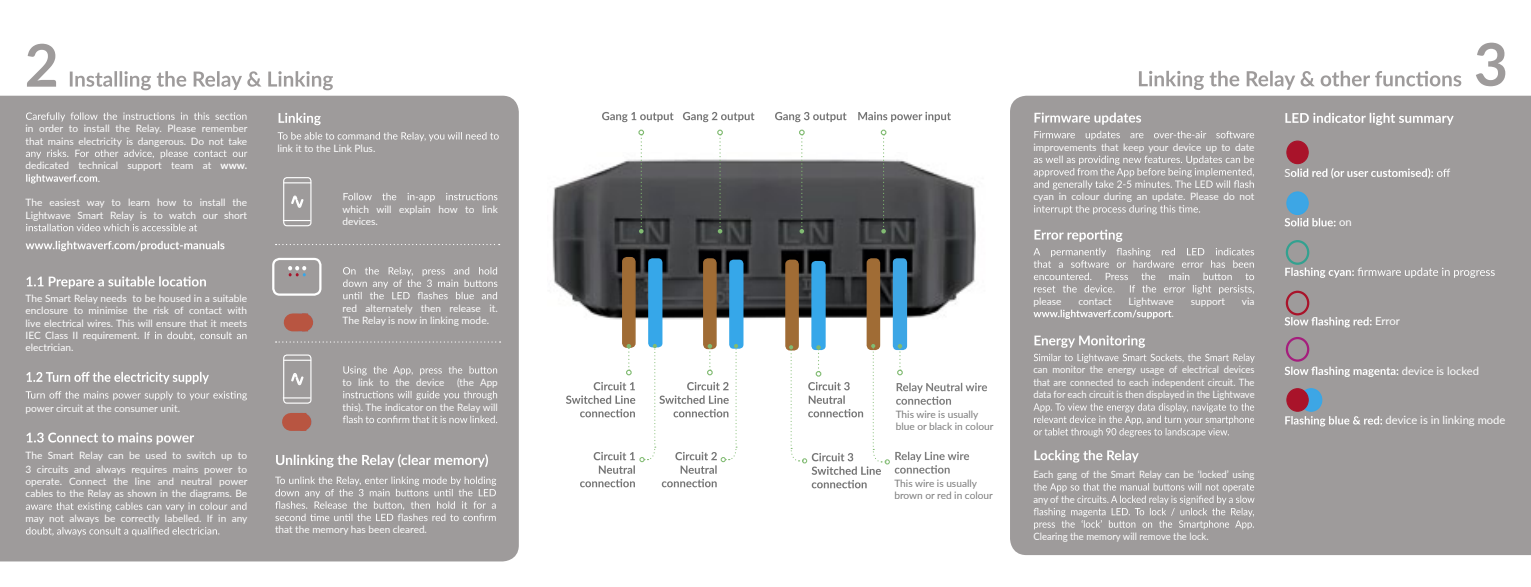
<style>
.page{position:relative;width:1531px;height:587px;background:#fff}
.page>*{position:absolute;margin:0;border:0;box-sizing:border-box;transform-origin:0 0}
.t1{font:700 58.95px "Lato";color:#9e9b9b}
.t2{font:700 58.73px "Lato";color:#9e9b9b}
.t3{font:11.25px "Lato";color:#fff}
.t4{font:10.12px/12.4px "Lato";color:#fff}
.t5{font:10.12px/12.4px "Lato";color:#fff;text-align:justify;scale:.93 1}
.t6{font:10.12px "Lato";color:#fff;scale:.94 1}
.t7{font:10.12px/12.2px "Lato";color:#7c7c7c}
.s1{font-weight:700}
</style>
<div class="page">
<div style="left:1010px;top:96px;width:521px;height:459px;background:#9e9b9b"></div>
<div style="left:0;top:96px;width:519px;height:465px;background:#9e9b9b"></div>
<svg style="left:70px;top:71px;width:263px;height:19px"></svg>
<svg style="left:26px;top:112px;width:220px;height:9px;background:#b1aeae"></svg>
<svg style="left:26px;top:149px;width:221px;height:10px;background:#aeabab"></svg>
<svg style="left:26px;top:174px;width:71px;height:9px"></svg>
<svg style="left:26px;top:224px;width:171px;height:7px"></svg>
<svg style="left:26px;top:241px;width:198px;height:10px;background:#b9b7b7"></svg>
<svg style="left:26px;top:276px;width:180px;height:13px;background:#b7b5b5"></svg>
<svg style="left:145px;top:331px;width:101px;height:9px"></svg>
<svg style="left:26px;top:372px;width:183px;height:12px"></svg>
<svg style="left:26px;top:391px;width:221px;height:9px;background:#b1afaf"></svg>
<svg style="left:26px;top:432px;width:168px;height:13px;background:#b5b3b3"></svg>
<svg style="left:26px;top:502px;width:220px;height:9px;background:#b1aeae"></svg>
<svg style="left:26px;top:527px;width:193px;height:9px;background:#b2b0b0"></svg>
<svg style="left:1139px;top:71px;width:322px;height:19px"></svg>
<svg style="left:276px;top:454px;width:212px;height:13px"></svg>
<svg style="left:275px;top:476px;width:221px;height:45px;background:#adaaaa"></svg>
<svg style="left:1285px;top:113px;width:168px;height:12px"></svg>
<svg style="left:1291px;top:168px;width:159px;height:11px;background:#b6b4b4"></svg>
<svg style="left:1284px;top:218px;width:51px;height:8px"></svg>
<svg style="left:1285px;top:267px;width:209px;height:11px;background:#b3b0b0"></svg>
<svg style="left:1284px;top:317px;width:87px;height:10px"></svg>
<svg style="left:1284px;top:366px;width:114px;height:11px"></svg>
<svg style="left:1285px;top:416px;width:97px;height:10px"></svg>
<svg style="left:1034px;top:112px;width:107px;height:13px"></svg>
<svg style="left:1034px;top:131px;width:220px;height:9px;background:#afadad"></svg>
<svg style="left:1034px;top:156px;width:220px;height:34px;background:#aeacac"></svg>
<svg style="left:1034px;top:205px;width:166px;height:9px"></svg>
<svg style="left:1034px;top:229px;width:88px;height:13px"></svg>
<svg style="left:1033px;top:248px;width:221px;height:46px;background:#aba8a8"></svg>
<svg style="left:1033px;top:310px;width:138px;height:9px"></svg>
<svg style="left:1034px;top:335px;width:111px;height:13px"></svg>
<svg style="left:1034px;top:354px;width:220px;height:9px;background:#b2afaf"></svg>
<svg style="left:1033px;top:403px;width:221px;height:34px;background:#adabab"></svg>
<svg style="left:1034px;top:450px;width:105px;height:12px"></svg>
<svg style="left:1033px;top:483px;width:221px;height:46px;background:#aca9a9"></svg>
<svg style="left:343px;top:193px;width:154px;height:9px"></svg>
<svg style="left:343px;top:267px;width:154px;height:32px;background:#acaaaa"></svg>
<svg style="left:343px;top:366px;width:154px;height:9px"></svg>
<svg style="left:343px;top:391px;width:154px;height:9px"></svg>
<svg style="left:343px;top:415px;width:154px;height:8px"></svg>
<svg style="left:276px;top:244px;width:224px;height:1px"></svg>
<svg style="left:276px;top:341px;width:225px;height:1px"></svg>
<svg style="left:285px;top:182px;width:24px;height:1px"></svg>
<svg style="left:285px;top:220px;width:24px;height:1px"></svg>
<div style="left:283px;top:177px;width:28px;height:49px;border:1px solid #fff;border-radius:3px"></div>
<svg style="left:290px;top:193px;width:14px;height:17px"></svg>
<svg style="left:285px;top:360px;width:24px;height:1px"></svg>
<svg style="left:285px;top:397px;width:24px;height:1px"></svg>
<div style="left:283px;top:354px;width:28px;height:50px;border:1px solid #fff;border-radius:3px"></div>
<svg style="left:290px;top:370px;width:14px;height:17px"></svg>
<svg style="left:279px;top:113px;width:42px;height:12px"></svg>
<svg style="left:278px;top:132px;width:221px;height:9px;background:#b2afaf"></svg>
<svg style="left:602px;top:112px;width:71px;height:10px"></svg>
<svg style="left:683px;top:112px;width:71px;height:10px"></svg>
<svg style="left:775px;top:112px;width:71px;height:10px"></svg>
<svg style="left:858px;top:112px;width:93px;height:10px"></svg>
<div style="left:293px;top:313px;width:11px;height:18px;background:#b85541"></div>
<div style="left:302px;top:313px;width:6px;height:18px;background:#b85541"></div>
<div style="left:291px;top:413px;width:11px;height:18px;background:#b85541"></div>
<div style="left:300px;top:413px;width:6px;height:18px;background:#b85541"></div>
<img style="left:552px;top:159px;width:424px;height:167px">
<div style="left:867px;top:259px;width:12px;height:90px;background:#a06c35;border-radius:4px"></div>
<div style="left:866px;top:258px;width:14px;height:92px;border:2px solid #a06c35;border-radius:4px"></div>
<div style="left:623px;top:258px;width:12px;height:89px;background:#a06c35;border-radius:4px"></div>
<div style="left:622px;top:257px;width:14px;height:91px;border:2px solid #a06c35;border-radius:4px"></div>
<div style="left:704px;top:259px;width:12px;height:89px;background:#a06c35;border-radius:4px"></div>
<div style="left:703px;top:258px;width:14px;height:91px;border:2px solid #a06c35;border-radius:4px"></div>
<div style="left:786px;top:260px;width:12px;height:90px;background:#a06c35;border-radius:4px"></div>
<div style="left:785px;top:260px;width:14px;height:90px;border:2px solid #a06c35;border-radius:4px"></div>
<div style="left:893px;top:258px;width:14px;height:92px;background:#3da6e5;border-radius:4px"></div>
<div style="left:648px;top:258px;width:14px;height:89px;background:#36a7e9;border-radius:4px"></div>
<div style="left:729px;top:260px;width:14px;height:89px;background:#36a7e9;border-radius:4px"></div>
<div style="left:811px;top:261px;width:15px;height:89px;background:#36a7e9;border-radius:4px"></div>
<div style="left:272px;top:258px;width:49px;height:38px;border:2px solid #fff;border-radius:6px"></div>
<svg style="left:288px;top:266px;width:18px;height:10px"></svg>
<svg style="left:638px;top:130px;width:6px;height:103px"></svg>
<svg style="left:717px;top:130px;width:6px;height:103px"></svg>
<svg style="left:799px;top:130px;width:6px;height:103px"></svg>
<svg style="left:881px;top:130px;width:5px;height:103px"></svg>
<svg style="left:789px;top:344px;width:198px;height:144px"></svg>
<svg style="left:566px;top:344px;width:172px;height:143px"></svg>
<div style="left:1287px;top:141px;width:21px;height:23px;background:#a9132a;border-radius:50%"></div>
<div style="left:1286px;top:140px;width:23px;height:24px;border:1px solid #a9132a;border-radius:50%"></div>
<div style="left:1287px;top:192px;width:21px;height:22px;background:#3da6e5;border-radius:50%"></div>
<div style="left:1286px;top:191px;width:23px;height:24px;border:1px solid #36a7e9;border-radius:50%"></div>
<div style="left:1300px;top:389px;width:22px;height:22px;background:#3da6e5;border-radius:50%"></div>
<div style="left:1300px;top:388px;width:22px;height:24px;border:1px solid #36a7e9;border-radius:50%"></div>
<div style="left:1286px;top:291px;width:23px;height:24px;border:2px solid #a9132a;border-radius:50%"></div>
<div style="left:1286px;top:337px;width:23px;height:25px;border:2px solid #a51e7d;border-radius:50%"></div>
<div style="left:1286px;top:240px;width:23px;height:25px;border:2px solid #33a190;border-radius:50%"></div>
<div style="left:1287px;top:389px;width:21px;height:22px;background:#a9132a;border-radius:50%"></div>
<div style="left:1286px;top:388px;width:23px;height:24px;border:1px solid #a9132a;border-radius:50%"></div>
<h2 class="t2" style="left:25px;top:22px;width:36px">2</h2>
<h1 class="t1" style="left:1474px;top:21px;width:36px">3</h1>
<p class="t4" style="left:26px;top:122px;width:223px">in order to install the Relay. Please remember that mains electricity is dangerous. Do not take</p>
<p class="t4" style="left:98px;top:159px;width:151px;text-indent:-72px">dedicated technical support team at <span class="s1">www. </span>.</p>
<p class="t4" style="left:26px;top:196px;width:223px">The easiest way to learn how to install the<br>Lightwave Smart Relay is to watch our short</p>
<p class="t4" style="left:25px;top:292px;width:223px">The Smart Relay needs to be housed in a suitable enclosure to minimise the risk of contact with live electrical wires. This will ensure that it meets IEC Class II requirement.<br>electrician.</p>
<p class="t4" style="left:26px;top:402px;width:156px">power circuit at the consumer unit.</p>
<p class="t4" style="left:26px;top:448px;width:223px;line-height:13.5px">The Smart Relay can be used to switch up to<br>3 circuits and always requires mains power to</p>
<p class="t4" style="left:25px;top:475px;width:223px">operate. Connect the line and neutral power cables to the Relay as shown in the diagrams. Be</p>
<p class="t4" style="left:26px;top:512px;width:223px">may not always be correctly labelled. If in any</p>
<p class="t4" style="left:277px;top:142px;width:99px">link it to the Link Plus.</p>
<p class="t4" style="left:342px;top:202px;width:157px">which will explain how to link devices.</p>
<p class="t4" style="left:342px;top:301px;width:157px">red alternately then release it.<br>The Relay is now in linking mode.</p>
<p class="t4" style="left:342px;top:375px;width:103px">to link to the device</p>
<p class="t4" style="left:457px;top:375px;width:42px">(the App</p>
<p class="t4" style="left:342px;top:400px;width:157px">this). The indicator on the Relay will</p>
<p class="t4" style="left:275px;top:523px;width:153px">that the memory has been cleared.</p>
<p class="t7" style="left:896px;top:408px;width:99px">This wire is usually blue or black in colour</p>
<p class="t7" style="left:894px;top:477px;width:100px">This wire is usually brown or red in colour</p>
<p class="t4" style="left:1033px;top:140px;width:223px">improvements that keep your device up to date</p>
<p class="t4" style="left:1033px;top:190px;width:223px">cyan in colour during an update. Please do not</p>
<p class="t3" style="left:1284px;top:165px;width:8px">S</p>
<p class="t4" style="left:1033px;top:294px;width:30px">please</p>
<p class="t4" style="left:1078px;top:294px;width:35px">contact</p>
<p class="t4" style="left:1128px;top:294px;width:47px">Lightwave</p>
<p class="t4" style="left:1191px;top:294px;width:36px">support</p>
<p class="t4" style="left:1242px;top:294px;width:14px">via</p>
<p class="t4" style="left:1171px;top:307px;width:4px">.</p>
<p class="t5" style="left:1033px;top:363px;width:239px">can monitor the energy usage of electrical devices that are connected to each independent circuit. The data for each circuit is then displayed in the Lightwave</p>
<p class="t6" style="left:1033px;top:467px;width:237px">Each gang of the Smart Relay can be ‘locked’ using</p>
<p class="t6" style="left:1033px;top:492px;width:45px">any of the</p>
<p class="t6" style="left:1033px;top:529px;width:188px">Clearing the memory will remove the lock.</p>
<p class="t3" style="left:1339px;top:214px;width:14px">on</p>
<p class="t3" style="left:1375px;top:313px;width:26px">Error</p>
<p class="t3" style="left:1402px;top:363px;width:79px">device is locked</p>
<p class="t3" style="left:1385px;top:412px;width:121px">device is in linking mode</p>
</div>
